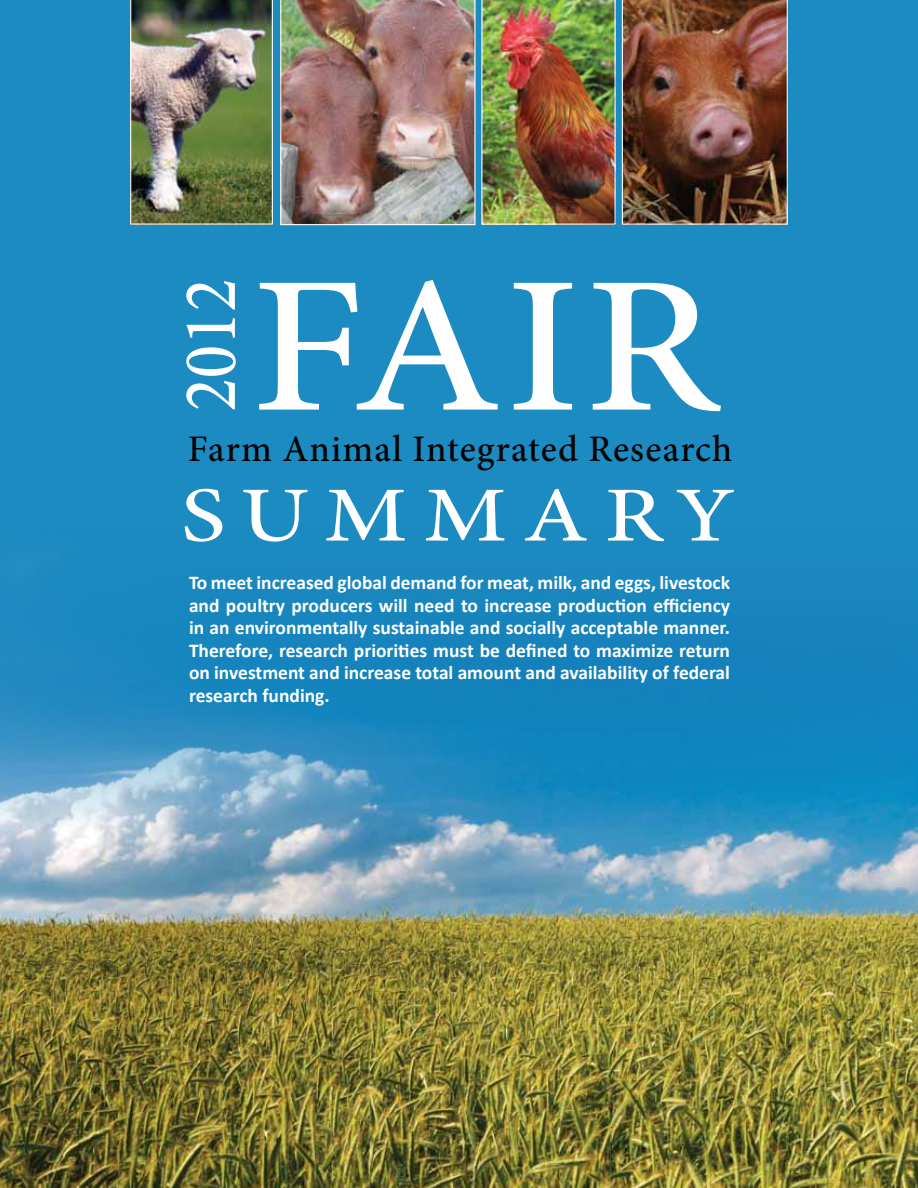
<style>
.page{position:relative;width:918px;height:1188px;background:#fff}
.page>*{position:absolute;margin:0;border:0;box-sizing:border-box;transform-origin:0 0}
.t1{font:500 195px "Minion Pro";color:#fff;scale:1.1 1}
.t2{font:500 78px "Minion Pro";letter-spacing:.165em;color:#fff;scale:1.2 1}
.t3{font:500 76.5px "Minion Pro";color:#fff;scale:.9 1}
.t4{font:500 37.5px "Minion Pro";letter-spacing:.03em;color:#000}
.t5{font:700 19.5px/22.5px "Calibri";color:#fff;text-align:justify}
</style>
<div class="page">
<img style="left:0;top:829px;width:918px;height:359px">
<svg style="left:0;top:518px;width:918px;height:311px;background:#248bc0"></svg>
<div style="left:0;top:0;width:918px;height:518px;background:#1c8bc1"></div>
<img style="left:481px;top:0;width:135px;height:225px">
<img style="left:130px;top:0;width:143px;height:225px">
<img style="left:622px;top:0;width:166px;height:225px">
<img style="left:280px;top:0;width:196px;height:225px">
<h3 class="t3" style="left:159px;top:411px;width:149px;rotate:-90deg">2012</h3>
<h1 class="t1" style="left:251px;top:216px;width:428px">FAIR</h1>
<h3 class="t4" style="left:188px;top:424px;width:546px">Farm Animal Integrated Research</h3>
<h2 class="t2" style="left:181px;top:463px;width:463px">summary</h2>
<p class="t5" style="left:189px;top:571px;width:543px">To meet increased global demand for meat, milk, and eggs, livestock and poultry producers will need to increase production efficiency in an environmentally sustainable and socially acceptable manner.<br>Therefore, research priorities must be defined to maximize return on investment and increase total amount and availability of federal research funding.</p>
</div>
